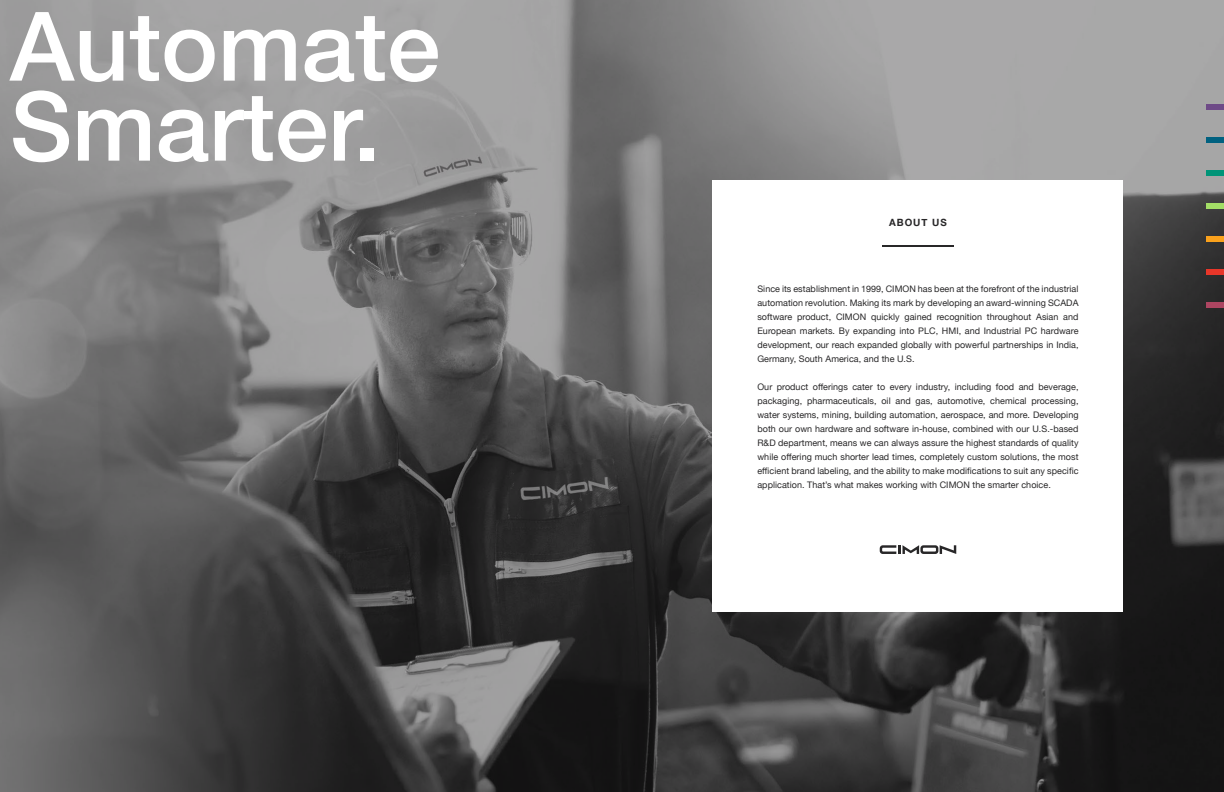
<style>
.page{position:relative;width:1224px;height:792px;background:#fff}
.page>*{position:absolute;margin:0;border:0;box-sizing:border-box;transform-origin:0 0}
.t1{font:500 96px/80px "Helvetica Neue";color:#fff}
.t2{font:700 10px "Helvetica Neue";letter-spacing:.1em;color:#282728}
.t3{font:9px/14px "Helvetica Neue";letter-spacing:.005em;color:#282728;text-align:justify}
</style>
<div class="page">
<img style="left:0;top:0;width:1224px;height:792px">
<div style="left:1207px;top:104px;width:17px;height:5px;background:#6e4a87"></div>
<div style="left:1207px;top:137px;width:17px;height:5px;background:#006180"></div>
<div style="left:1207px;top:170px;width:17px;height:6px;background:#009478"></div>
<div style="left:1207px;top:203px;width:17px;height:6px;background:#a3de66"></div>
<div style="left:1207px;top:236px;width:17px;height:6px;background:#faa11c"></div>
<div style="left:1207px;top:269px;width:17px;height:6px;background:#e83629"></div>
<div style="left:1207px;top:303px;width:17px;height:5px;background:#ad4561"></div>
<div style="left:713px;top:180px;width:410px;height:432px;background:#fff"></div>
<svg style="left:880px;top:545px;width:76px;height:9px"></svg>
<hr style="left:882px;top:245px;width:72px;height:2px;background:#282728">
<h1 class="t1" style="left:10px;top:-1px;width:432px">Automate<br>Smarter.</h1>
<p class="t2" style="left:889px;top:214px;width:59px">ABOUT US</p>
<p class="t3" style="left:757px;top:283px;width:323px">Since its establishment in 1999, CIMON has been at the forefront of the industrial automation revolution. Making its mark by developing an award-winning SCADA software product, CIMON quickly gained recognition throughout Asian and European markets. By expanding into PLC, HMI, and Industrial PC hardware development, our reach expanded globally with powerful partnerships in India, Germany, South America, and the U.S.</p>
<p class="t3" style="left:757px;top:381px;width:323px">Our product offerings cater to every industry, including food and beverage, packaging, pharmaceuticals, oil and gas, automotive, chemical processing, water systems, mining, building automation, aerospace, and more. Developing both our own hardware and software in-house, combined with our U.S.-based R&amp;D department, means we can always assure the highest standards of quality while offering much shorter lead times, completely custom solutions, the most efficient brand labeling, and the ability to make modifications to suit any specific application. That’s what makes working with CIMON the smarter choice.</p>
</div>
